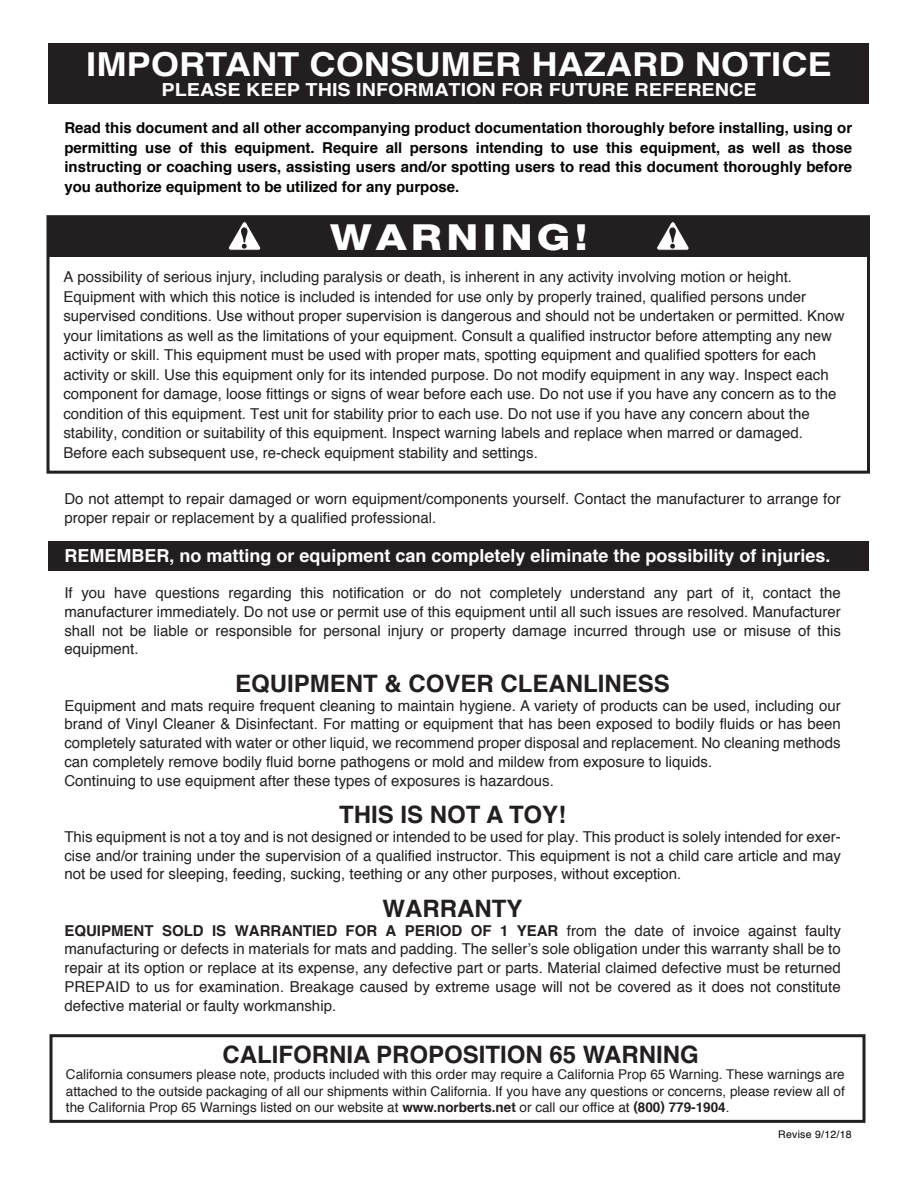
<style>
.page{position:relative;width:918px;height:1188px;background:#fff}
.page>*{position:absolute;margin:0;border:0;box-sizing:border-box;transform-origin:0 0}
.t1{font:800 36px "Helvetica Neue";letter-spacing:.1em;color:#fff;scale:1.2 1}
.t2{font:700 33px "Helvetica";color:#fff;scale:1.1 1}
.t3{font:700 24px "Helvetica";color:#231f20}
.t4{font:700 18px "Helvetica";color:#fff}
.t5{font:700 18px "Helvetica";color:#fff;scale:1.1 1}
.t6{font:15px/18.8px "Helvetica";color:#231f20}
.t7{font:700 15px/19.5px "Helvetica";color:#050504;text-align:justify}
.t8{font:13.5px/16.5px "Helvetica";color:#231f20;text-align:justify}
.t9{font:10.5px "Helvetica";letter-spacing:.025em;color:#050504}
.s1{font-weight:700}
</style>
<div class="page">
<div style="left:50px;top:1034px;width:816px;height:89px;background:#fff;border:3px solid #231f20"></div>
<div style="left:48px;top:43px;width:821px;height:61px;background:#231f20"></div>
<div style="left:48px;top:541px;width:821px;height:30px;background:#231f20"></div>
<div style="left:47px;top:215px;width:823px;height:259px;background:#fff;border:3px solid #231f20"></div>
<div style="left:49px;top:218px;width:818px;height:39px;background:#231f20"></div>
<svg style="left:228px;top:221px;width:33px;height:30px"></svg>
<svg style="left:656px;top:221px;width:33px;height:30px"></svg>
<h2 class="t2" style="left:86px;top:38px;width:679px">IMPORTANT CONSUMER HAZARD NOTICE</h2>
<p class="t5" style="left:162px;top:75px;width:543px">PLEASE KEEP THIS INFORMATION FOR FUTURE REFERENCE</p>
<p class="t7" style="left:64px;top:118px;width:789px">Read this document and all other accompanying product documentation thoroughly before installing, using or permitting use of this equipment. Require all persons intending to use this equipment, as well as those instructing or coaching users, assisting users and/or spotting users to read this document thoroughly before you authorize equipment to be utilized for any purpose.</p>
<h1 class="t1" style="left:330px;top:216px;width:216px">WARNING!</h1>
<p class="t6" style="left:63px;top:268px;width:783px;line-height:19.5px">A possibility of serious injury, including paralysis or death, is inherent in any activity involving motion or height.<br>Equipment with which this notice is included is intended for use only by properly trained, qualified persons under supervised conditions. Use without proper supervision is dangerous and should not be undertaken or permitted. Know your limitations as well as the limitations of your equipment. Consult a qualified instructor before attempting any new activity or skill. This equipment must be used with proper mats, spotting equipment and qualified spotters for each activity or skill. Use this equipment only for its intended purpose. Do not modify equipment in any way. Inspect each component for damage, loose fittings or signs of wear before each use. Do not use if you have any concern as to the condition of this equipment. Test unit for stability prior to each use. Do not use if you have any concern about the stability, condition or suitability of this equipment. Inspect warning labels and replace when marred or damaged.<br>Before each subsequent use, re-check equipment stability and settings.</p>
<p class="t6" style="left:64px;top:490px;width:778px">Do not attempt to repair damaged or worn equipment/components yourself. Contact the manufacturer to arrange for proper repair or replacement by a qualified professional.</p>
<p class="t4" style="left:64px;top:542px;width:768px">REMEMBER, no matting or equipment can completely eliminate the possibility of injuries.</p>
<p class="t6" style="left:64px;top:584px;width:778px;text-align:justify">If you have questions regarding this notification or do not completely understand any part of it, contact the manufacturer immediately. Do not use or permit use of this equipment until all such issues are resolved. Manufacturer shall not be liable or responsible for personal injury or property damage incurred through use or misuse of this equipment.</p>
<h3 class="t3" style="left:235px;top:664px;width:436px">EQUIPMENT &amp; COVER CLEANLINESS</h3>
<p class="t6" style="left:64px;top:696px;width:778px">Equipment and mats require frequent cleaning to maintain hygiene. A variety of products can be used, including our brand of Vinyl Cleaner &amp; Disinfectant. For matting or equipment that has been exposed to bodily fluids or has been completely saturated with water or other liquid, we recommend proper disposal and replacement. No cleaning methods can completely remove bodily fluid borne pathogens or mold and mildew from exposure to liquids.<br>Continuing to use equipment after these types of exposures is hazardous.</p>
<h3 class="t3" style="left:339px;top:795px;width:229px">THIS IS NOT A TOY!</h3>
<p class="t6" style="left:64px;top:828px;width:778px;text-align:justify">This equipment is not a toy and is not designed or intended to be used for play. This product is solely intended for exer&shy;cise and/or training under the supervision of a qualified instructor. This equipment is not a child care article and may not be used for sleeping, feeding, sucking, teething or any other purposes, without exception.</p>
<h3 class="t3" style="left:383px;top:889px;width:141px">WARRANTY</h3>
<p class="t6" style="left:64px;top:921px;width:778px;text-align:justify"><span class="s1">EQUIPMENT SOLD IS WARRANTIED FOR A PERIOD OF 1 YEAR</span> from the date of invoice against faulty manufacturing or defects in materials for mats and padding. The seller’s sole obligation under this warranty shall be to repair at its option or replace at its expense, any defective part or parts. Material claimed defective must be returned PREPAID to us for examination. Breakage caused by extreme usage will not be covered as it does not constitute defective material or faulty workmanship.</p>
<h3 class="t3" style="left:222px;top:1035px;width:478px">CALIFORNIA PROPOSITION 65 WARNING</h3>
<p class="t8" style="left:66px;top:1067px;width:780px">California consumers please note, products included with this order may require a California Prop 65 Warning. These warnings are attached to the outside packaging of all our shipments within California. If you have any questions or concerns, please review all of the California Prop 65 Warnings listed on our website at <span class="s1">www.norberts.net</span> or call our office at <span class="s1">(800) 779-1904</span>.</p>
<p class="t9" style="left:778px;top:1126px;width:75px">Revise 9/12/18</p>
</div>
